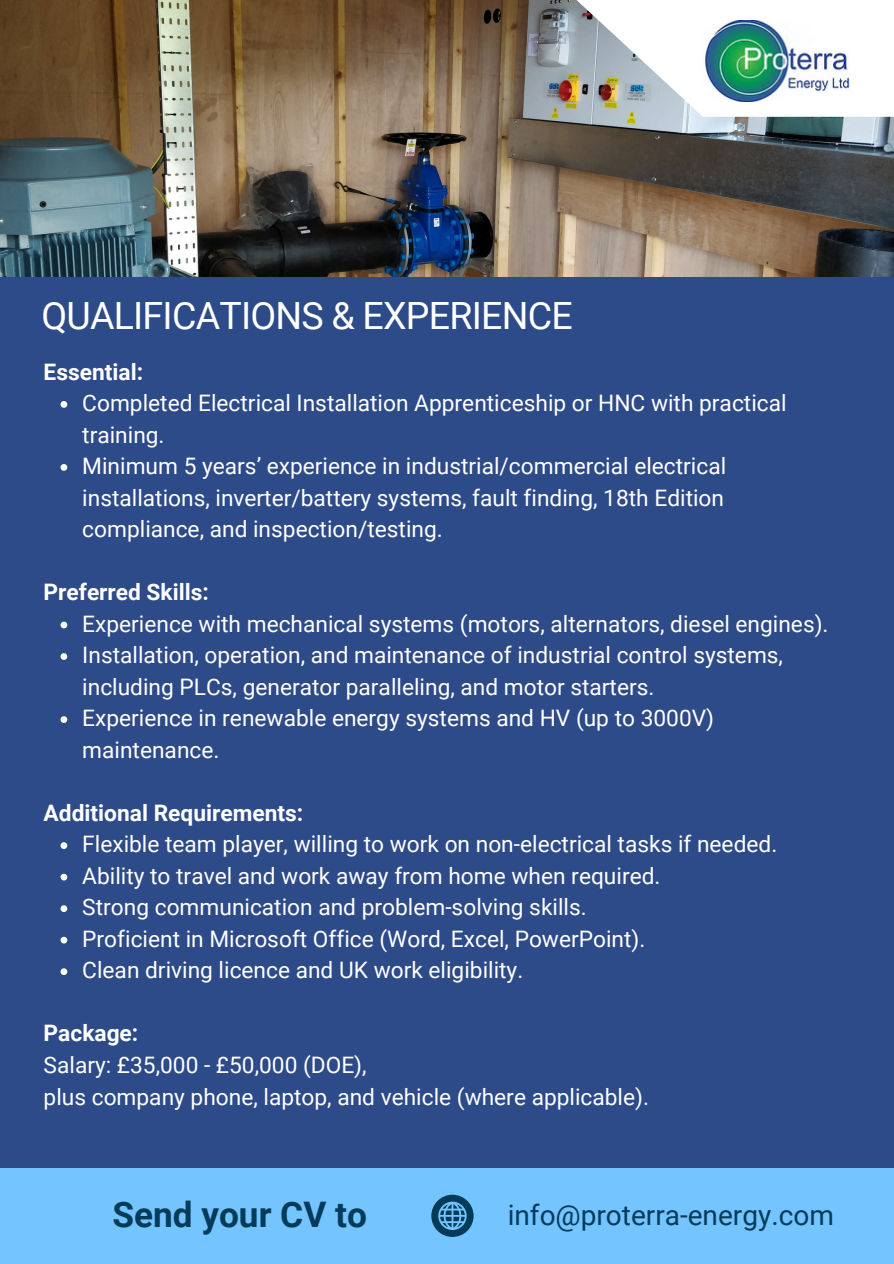
<style>
.page{position:relative;width:894px;height:1264px;background:#fff}
.page>*{position:absolute;margin:0;border:0;box-sizing:border-box;transform-origin:0 0}
.t1{font:37.5px "Roboto";letter-spacing:-.02em;color:#fff}
.t2{font:700 35.25px "Roboto";color:#033b59}
.t3{font:28.05px "Roboto";color:#033b59}
.t4{font:22.65px/31.5px "Roboto";color:#fff}
.t5{font:700 22.65px "Roboto";color:#fff}
</style>
<div class="page">
<div style="left:0;top:0;width:893px;height:1263px;background:#2d4a89"></div>
<img style="left:0;top:0;width:893px;height:277px">
<div style="left:0;top:1168px;width:893px;height:95px;background:#74c4ff"></div>
<svg style="left:431px;top:1194px;width:42px;height:42px"></svg>
<svg style="left:544px;top:0;width:349px;height:117px;background:#dadcdc"></svg>
<img style="left:699px;top:20px;width:151px;height:81px">
<svg style="left:60px;top:401px;width:7px;height:7px"></svg>
<svg style="left:60px;top:464px;width:7px;height:7px"></svg>
<svg style="left:60px;top:621px;width:7px;height:7px"></svg>
<svg style="left:60px;top:653px;width:7px;height:7px"></svg>
<svg style="left:60px;top:716px;width:7px;height:7px"></svg>
<svg style="left:60px;top:842px;width:7px;height:7px"></svg>
<svg style="left:60px;top:873px;width:7px;height:7px"></svg>
<svg style="left:60px;top:905px;width:7px;height:7px"></svg>
<svg style="left:60px;top:936px;width:7px;height:7px"></svg>
<svg style="left:60px;top:968px;width:7px;height:7px"></svg>
<p class="t1" style="left:41px;top:294px;width:532px">QUALIFICATIONS &amp; EXPERIENCE</p>
<p class="t5" style="left:44px;top:358px;width:101px">Essential:</p>
<h1 class="t4" style="left:82px;top:387px;width:705px">Completed Electrical Installation Apprenticeship or HNC with practical training.</h1>
<h4 class="t4" style="left:82px;top:450px;width:645px;text-align:justify">Minimum 5 years’ experience in industrial/commercial electrical installations, inverter/battery systems, fault finding, 18th Edition compliance, and inspection/testing.</h4>
<p class="t5" style="left:44px;top:579px;width:167px">Preferred Skills:</p>
<p class="t4" style="left:82px;top:608px;width:747px">Experience with mechanical systems (motors, alternators, diesel engines).</p>
<h4 class="t4" style="left:82px;top:639px;width:702px">Installation, operation, and maintenance of industrial control systems, including PLCs, generator paralleling, and motor starters.</h4>
<p class="t4" style="left:82px;top:702px;width:633px">Experience in renewable energy systems and HV (up to 3000V) maintenance.</p>
<p class="t5" style="left:44px;top:799px;width:261px">Additional Requirements:</p>
<p class="t4" style="left:82px;top:828px;width:696px">Flexible team player, willing to work on non-electrical tasks if needed.</p>
<h4 class="t4" style="left:82px;top:860px;width:579px">Ability to travel and work away from home when required.</h4>
<p class="t4" style="left:82px;top:891px;width:506px">Strong communication and problem-solving skills.</p>
<p class="t4" style="left:82px;top:923px;width:564px">Proficient in Microsoft Office (Word, Excel, PowerPoint).</p>
<p class="t4" style="left:82px;top:954px;width:442px">Clean driving licence and UK work eligibility.</p>
<p class="t5" style="left:44px;top:1020px;width:96px">Package:</p>
<p class="t4" style="left:44px;top:1049px;width:324px">Salary: £35,000 - £50,000 (DOE),</p>
<p class="t4" style="left:44px;top:1080px;width:606px">plus company phone, laptop, and vehicle (where applicable).</p>
<p class="t2" style="left:112px;top:1194px;width:256px">Send your CV to</p>
<h2 class="t3" style="left:507px;top:1199px;width:327px">info@proterra-energy.com</h2>
</div>
